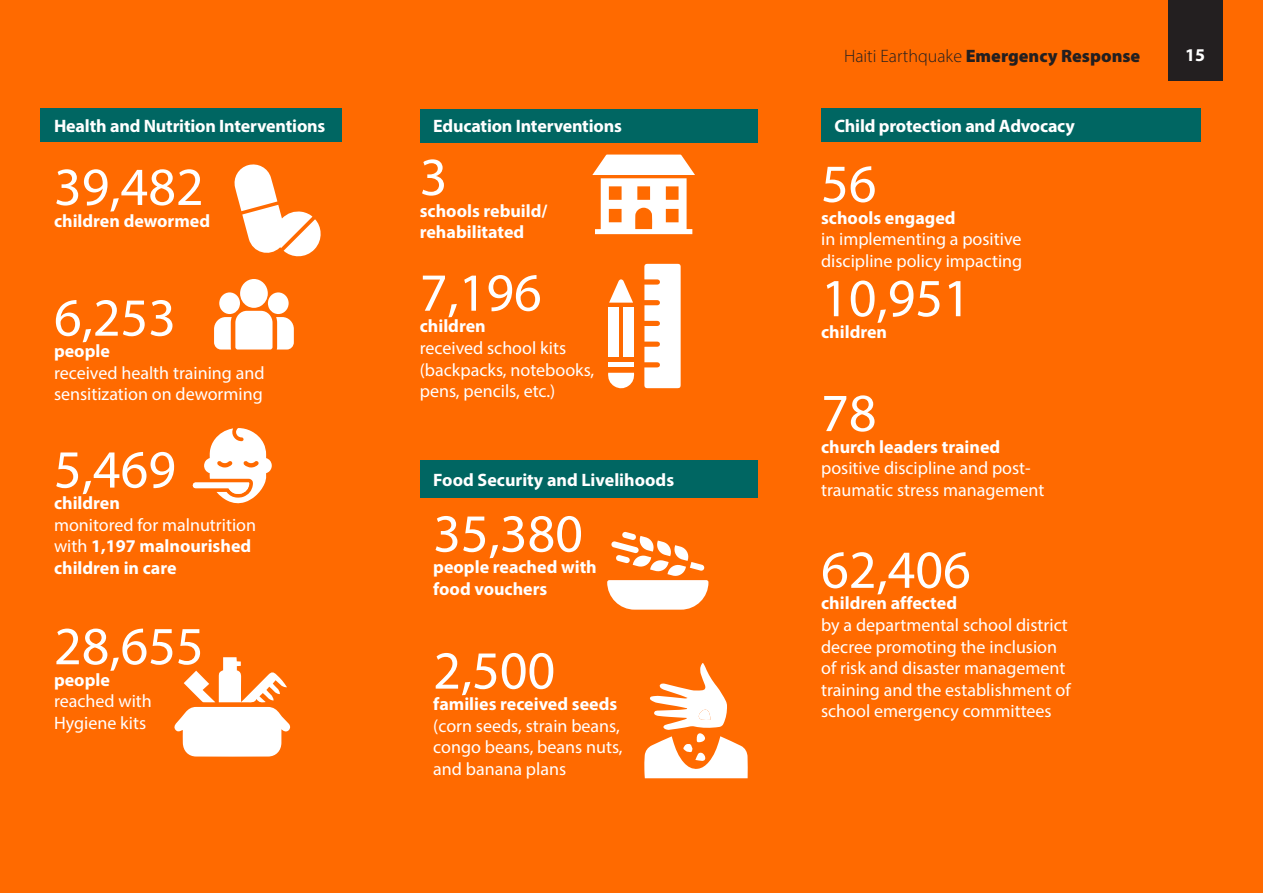
<style>
.page{position:relative;width:1263px;height:893px;background:#ff6a00}
.page>*{position:absolute;margin:0;border:0;box-sizing:border-box;transform-origin:0 0}
.t1{font:54px "Myriad Pro";color:#fff}
.t2{font:18px/21.6px "Myriad Pro";color:#fff}
.Paragraph_Style_Basi{font:700 18px/21.6px "Myriad Pro";color:#fff}
.t3{font:900 18px "Myriad Pro";color:#231f20}
.s1{font-weight:400}
.s2{font-weight:300}
</style>
<div class="page">
<div style="left:40px;top:108px;width:302px;height:34px;background:#006662"></div>
<svg style="left:214px;top:279px;width:80px;height:70px"></svg>
<svg style="left:192px;top:428px;width:80px;height:76px"></svg>
<svg style="left:234px;top:164px;width:87px;height:93px"></svg>
<div style="left:420px;top:109px;width:337px;height:33px;background:#006662"></div>
<svg style="left:644px;top:264px;width:37px;height:124px"></svg>
<div style="left:624px;top:308px;width:10px;height:49px;background:#fff"></div>
<div style="left:608px;top:308px;width:10px;height:49px;background:#fff"></div>
<svg style="left:608px;top:373px;width:26px;height:16px"></svg>
<svg style="left:609px;top:279px;width:24px;height:24px"></svg>
<div style="left:608px;top:362px;width:26px;height:5px;background:#fff"></div>
<svg style="left:592px;top:155px;width:103px;height:79px"></svg>
<div style="left:821px;top:108px;width:379px;height:34px;background:#006662"></div>
<div style="left:420px;top:460px;width:337px;height:38px;background:#006662"></div>
<svg style="left:607px;top:532px;width:101px;height:78px"></svg>
<svg style="left:174px;top:657px;width:117px;height:100px"></svg>
<svg style="left:644px;top:663px;width:104px;height:115px"></svg>
<div style="left:1167px;top:0;width:55px;height:81px;background:#231f20"></div>
<p class="Paragraph_Style_Basi" style="left:54px;top:114px;width:273px">Health and Nutrition Interventions</p>
<p class="t1" style="left:54px;top:154px;width:151px">39,482</p>
<p class="Paragraph_Style_Basi" style="left:54px;top:209px;width:158px">children dewormed</p>
<p class="t1" style="left:54px;top:284px;width:123px">6,253</p>
<p class="Paragraph_Style_Basi" style="left:54px;top:340px;width:57px">people</p>
<p class="t2" style="left:54px;top:362px;width:212px">received health training and sensitization on deworming</p>
<p class="t1" style="left:54px;top:436px;width:123px">5,469</p>
<p class="Paragraph_Style_Basi" style="left:54px;top:492px;width:68px">children</p>
<p class="Paragraph_Style_Basi" style="left:54px;top:513px;width:204px"><span class="s1">monitored for malnutrition with</span> 1,197 malnourished children in care</p>
<p class="t1" style="left:54px;top:613px;width:151px">28,655</p>
<p class="Paragraph_Style_Basi" style="left:54px;top:668px;width:57px">people</p>
<p class="t2" style="left:54px;top:690px;width:99px">reached with<br>Hygiene kits</p>
<p class="Paragraph_Style_Basi" style="left:433px;top:115px;width:190px">Education Interventions</p>
<p class="t1" style="left:420px;top:144px;width:29px">3</p>
<p class="Paragraph_Style_Basi" style="left:420px;top:199px;width:129px">schools rebuild/ rehabilitated</p>
<p class="t1" style="left:420px;top:259px;width:123px">7,196</p>
<p class="Paragraph_Style_Basi" style="left:420px;top:315px;width:68px">children</p>
<p class="t2" style="left:420px;top:337px;width:148px">received school kits</p>
<p class="t2" style="left:420px;top:358px;width:176px">(backpacks, notebooks, pens, pencils, etc.)</p>
<p class="Paragraph_Style_Basi" style="left:433px;top:469px;width:242px">Food Security and Livelihoods</p>
<p class="t1" style="left:433px;top:500px;width:151px">35,380</p>
<p class="Paragraph_Style_Basi" style="left:433px;top:556px;width:165px">people reached with food vouchers</p>
<p class="t1" style="left:433px;top:637px;width:123px">2,500</p>
<p class="Paragraph_Style_Basi" style="left:433px;top:693px;width:185px">families received seeds</p>
<p class="t2" style="left:433px;top:715px;width:191px">(corn seeds, strain beans, congo beans, beans nuts, and banana plans</p>
<p class="t3" style="left:844px;top:44px;width:298px"><span class="s2">Haiti Earthquake</span> Emergency Response</p>
<p class="Paragraph_Style_Basi" style="left:1185px;top:43px;width:21px">15</p>
<p class="Paragraph_Style_Basi" style="left:835px;top:114px;width:242px">Child protection and Advocacy</p>
<p class="t1" style="left:821px;top:150px;width:57px">56</p>
<p class="Paragraph_Style_Basi" style="left:821px;top:206px;width:136px">schools engaged</p>
<p class="t2" style="left:821px;top:228px;width:203px">in implementing a positive discipline policy impacting</p>
<p class="t1" style="left:821px;top:265px;width:151px">10,951</p>
<p class="Paragraph_Style_Basi" style="left:821px;top:320px;width:68px">children</p>
<p class="t1" style="left:821px;top:380px;width:57px">78</p>
<p class="Paragraph_Style_Basi" style="left:821px;top:435px;width:181px">church leaders trained</p>
<p class="t2" style="left:821px;top:457px;width:225px">positive discipline and post&shy;traumatic stress management</p>
<p class="t1" style="left:821px;top:536px;width:151px">62,406</p>
<p class="Paragraph_Style_Basi" style="left:821px;top:592px;width:137px">children affected</p>
<p class="t2" style="left:821px;top:614px;width:251px">by a departmental school district decree promoting the inclusion of risk and disaster management training and the establishment of school emergency committees</p>
</div>
